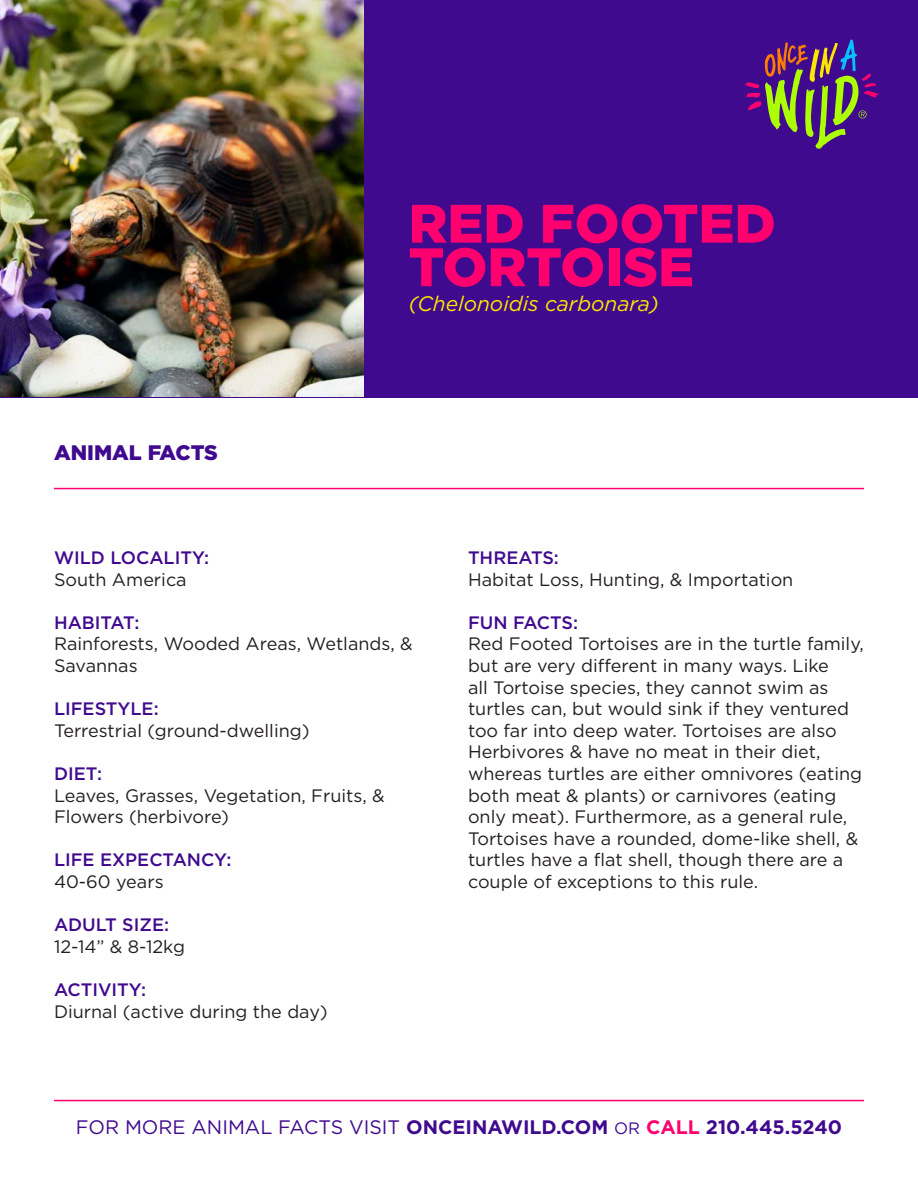
<style>
.page{position:relative;width:918px;height:1188px;background:#fff}
.page>*{position:absolute;margin:0;border:0;box-sizing:border-box;transform-origin:0 0}
.t1{font:900 54px/43.5px "Gotham";color:#ff006e}
.t2{font:italic 21px "Gotham";color:#ffe600}
.t3{font:900 21px "Gotham";color:#400a8f}
.t4{font:700 19.5px "Gotham";color:#400a8f}
.t5{font:18px/21.6px "Gotham";color:#231f20}
.t6{font:500 18px "Gotham";color:#400a8f}
.s1{font-weight:400}
.s2{font-weight:400;font-size:16.5px}
.s3{color:#ff006e}
</style>
<div class="page">
<hr style="left:54px;top:1100px;width:810px;height:1px;background:#ff006e">
<hr style="left:54px;top:488px;width:810px;height:1px;background:#ff006e">
<div style="left:0;top:0;width:918px;height:398px;background:#400a8f"></div>
<svg style="left:745px;top:40px;width:134px;height:109px"></svg>
<img style="left:0;top:0;width:364px;height:397px">
<p class="t3" style="left:54px;top:441px;width:165px">ANIMAL FACTS</p>
<p class="t1" style="left:409px;top:200px;width:369px">RED FOOTED<br>TORTOISE</p>
<p class="t2" style="left:409px;top:292px;width:252px">(Chelonoidis carbonara)</p>
<p class="t6" style="left:54px;top:547px;width:157px">WILD LOCALITY:</p>
<p class="t5" style="left:54px;top:568px;width:134px">South America</p>
<p class="t6" style="left:54px;top:612px;width:87px">HABITAT:</p>
<p class="t5" style="left:54px;top:633px;width:360px">Rainforests, Wooded Areas, Wetlands, &amp;<br>Savannas</p>
<p class="t6" style="left:54px;top:699px;width:106px">LIFESTYLE:</p>
<p class="t5" style="left:54px;top:719px;width:257px">Terrestrial (ground-dwelling)</p>
<p class="t6" style="left:54px;top:763px;width:50px">DIET:</p>
<p class="t5" style="left:54px;top:784px;width:332px">Leaves, Grasses, Vegetation, Fruits, &amp;<br>Flowers (herbivore)</p>
<p class="t6" style="left:54px;top:850px;width:179px">LIFE EXPECTANCY:</p>
<p class="t5" style="left:54px;top:871px;width:111px">40-60 years</p>
<p class="t6" style="left:54px;top:915px;width:117px">ADULT SIZE:</p>
<p class="t5" style="left:54px;top:935px;width:133px">12-14” &amp; 8-12kg</p>
<p class="t6" style="left:54px;top:979px;width:94px">ACTIVITY:</p>
<p class="t5" style="left:54px;top:1000px;width:275px">Diurnal (active during the day)</p>
<p class="t6" style="left:468px;top:547px;width:92px">THREATS:</p>
<p class="t5" style="left:468px;top:568px;width:327px">Habitat Loss, Hunting, &amp; Importation</p>
<p class="t6" style="left:468px;top:612px;width:112px">FUN FACTS:</p>
<p class="t5" style="left:468px;top:633px;width:397px">Red Footed Tortoises are in the turtle family, but are very different in many ways. Like<br>all Tortoise species, they cannot swim as turtles can, but would sink if they ventured too far into deep water. Tortoises are also Herbivores &amp; have no meat in their diet, whereas turtles are either omnivores (eating both meat &amp; plants) or carnivores (eating only meat). Furthermore, as a general rule, Tortoises have a rounded, dome-like shell, &amp; turtles have a flat shell, though there are a couple of exceptions to this rule.</p>
<p class="t4" style="left:76px;top:1116px;width:768px"><span class="s1">FOR MORE ANIMAL FACTS VISIT</span> ONCEINAWILD.COM <span class="s2">OR</span> <span class="s3">CALL</span> 210.445.5240</p>
</div>
